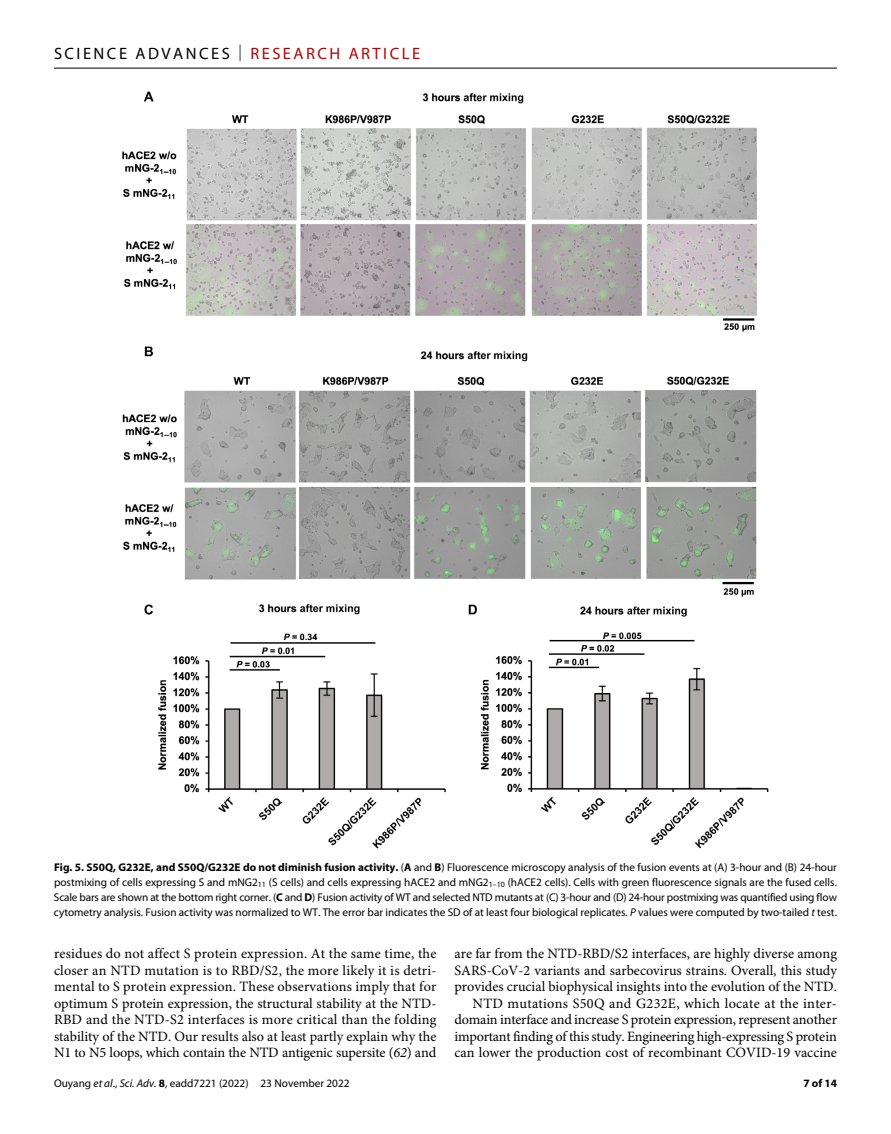
<style>
.page{position:relative;width:891px;height:1134px;background:#fff}
.page>*{position:absolute;margin:0;border:0;box-sizing:border-box;transform-origin:0 0}
.t1{font:16.5px "Myriad Pro";letter-spacing:.15em;color:#000}
.t2{font:14.25px/16.5px "Minion Pro";color:#000;text-align:justify}
.t3{font:11.25px/15px "Myriad Pro";color:#000;text-align:justify}
.t4{font:700 11.25px "Myriad Pro";color:#000}
.s1{font-weight:300}
.s2{color:#b10508}
.s3{font-weight:700}
.s4{font-style:italic}
</style>
<div class="page">
<hr style="left:54px;top:68px;width:783px;height:1px;background:#000">
<img style="left:122px;top:91px;width:647px;height:758px">
<p class="t1" style="left:54px;top:40px;width:368px">SCIENCE ADVANCES <span class="s1">|</span> <span class="s2">RESEARCH ARTICLE</span></p>
<p class="t3" style="left:54px;top:860px;width:785px"><span class="s3">Fig. 5. S50Q, G232E, and S50Q/G232E do not diminish fusion activity.</span> (<span class="s3">A</span> and <span class="s3">B</span>) Fluorescence microscopy analysis of the fusion events at (A) 3-hour and (B) 24-hour postmixing of cells expressing S and mNG2<sub>11</sub> (S cells) and cells expressing hACE2 and mNG2<sub>1–10</sub> (hACE2 cells). Cells with green fluorescence signals are the fused cells.<br>Scale bars are shown at the bottom right corner. (<span class="s3">C</span> and <span class="s3">D</span>) Fusion activity of WT and selected NTD mutants at (C) 3-hour and (D) 24-hour postmixing was quantified using flow cytometry analysis. Fusion activity was normalized to WT. The error bar indicates the SD of at least four biological replicates. <span class="s4">P</span> values were computed by two-tailed <span class="s4">t</span> test.</p>
<p class="t2" style="left:54px;top:947px;width:384px">residues do not affect S protein expression. At the same time, the closer an NTD mutation is to RBD/S2, the more likely it is detri&shy;mental to S protein expression. These observations imply that for optimum S protein expression, the structural stability at the NTD-RBD and the NTD-S2 interfaces is more critical than the folding stability of the NTD. Our results also at least partly explain why the N1 to N5 loops, which contain the NTD antigenic supersite (<span class="s4">62</span>) and</p>
<p class="t2" style="left:454px;top:947px;width:384px;text-align:right">are far from the NTD-RBD/S2 interfaces, are highly diverse among SARS-CoV-2 variants and sarbecovirus strains. Overall, this study provides crucial biophysical insights into the evolution of the NTD.<br>NTD mutations S50Q and G232E, which locate at the inter&shy;domain interface and increase S protein expression, represent another important finding of this study. Engineering high-expressing S protein can lower the production cost of recombinant COVID-19 vaccine</p>
<p class="t3" style="left:54px;top:1076px;width:297px">Ouyang <span class="s4">et al</span>., <span class="s4">Sci. Adv.</span> <span class="s3">8</span>, eadd7221 (2022) 23 November 2022</p>
<p class="t4" style="left:803px;top:1074px;width:35px">7 of 14</p>
</div>
